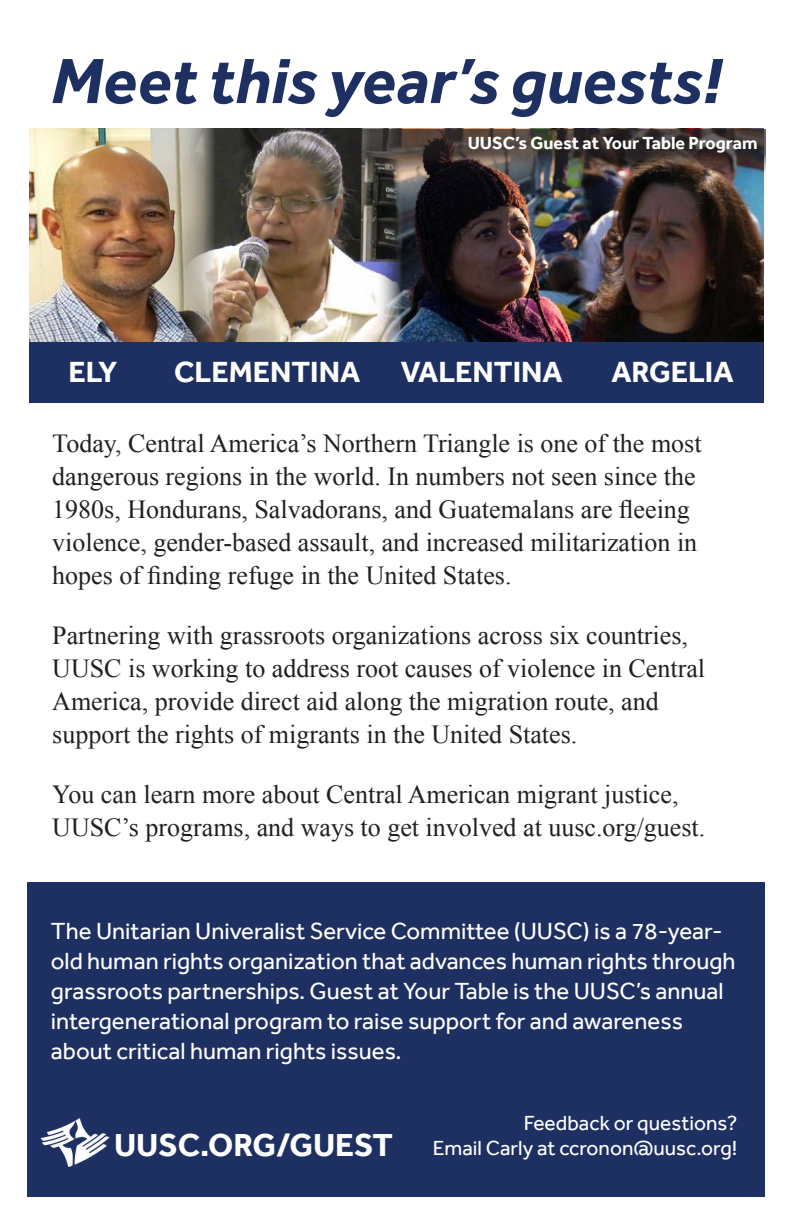
<style>
.page{position:relative;width:792px;height:1224px;background:#fff}
.page>*{position:absolute;margin:0;border:0;box-sizing:border-box;transform-origin:0 0}
.t1{font:italic 700 66px "Effra";color:#1e3062}
.t2{font:700 32.8px "Effra";color:#fff}
.t3{font:700 30px "Effra";color:#fff}
.t4{font:26px/33px "Times New Roman";color:#231f20}
.t5{font:24px/30px "Effra";color:#fff}
.t6{font:21px "Effra";color:#fff}
.t7{font:700 18px "Effra";color:#fff}
</style>
<div class="page">
<img style="left:595px;top:181px;width:169px;height:161px">
<img style="left:30px;top:129px;width:150px;height:213px">
<div style="left:27px;top:883px;width:738px;height:314px;background:#1e3062"></div>
<img style="left:180px;top:129px;width:195px;height:213px">
<img style="left:40px;top:1118px;width:70px;height:49px">
<img style="left:375px;top:181px;width:220px;height:161px">
<div style="left:30px;top:342px;width:734px;height:60px;background:#1e3062"></div>
<img style="left:325px;top:129px;width:441px;height:52px">
<p class="t1" style="left:51px;top:41px;width:672px">Meet this year’s guests!</p>
<p class="t7" style="left:468px;top:132px;width:291px">UUSC’s Guest at Your Table Program</p>
<p class="t3" style="left:68px;top:354px;width:50px">ELY</p>
<p class="t3" style="left:174px;top:354px;width:188px">CLEMENTINA</p>
<p class="t3" style="left:401px;top:354px;width:163px">VALENTINA</p>
<p class="t3" style="left:611px;top:354px;width:124px">ARGELIA</p>
<p class="t4" style="left:52px;top:426px;width:651px">Today, Central America’s Northern Triangle is one of the most dangerous regions in the world. In numbers not seen since the 1980s, Hondurans, Salvadorans, and Guatemalans are fleeing violence, gender-based assault, and increased militarization in hopes of finding refuge in the United States.</p>
<p class="t4" style="left:52px;top:618px;width:654px">Partnering with grassroots organizations across six countries, UUSC is working to address root causes of violence in Central America, provide direct aid along the migration route, and support the rights of migrants in the United States.</p>
<p class="t4" style="left:52px;top:777px;width:655px">You can learn more about Central American migrant justice,<br>UUSC’s programs, and ways to get involved at uusc.org/guest.</p>
<p class="t5" style="left:51px;top:916px;width:686px">The Unitarian Univeralist Service Committee (UUSC) is a 78-year&shy;old human rights organization that advances human rights through grassroots partnerships. Guest at Your Table is the UUSC’s annual intergenerational program to raise support for and awareness about critical human rights issues.</p>
<p class="t2" style="left:114px;top:1125px;width:280px">UUSC.ORG/GUEST</p>
<p class="t6" style="left:524px;top:1111px;width:215px">Feedback or questions?</p>
<p class="t6" style="left:433px;top:1136px;width:306px">Email Carly at ccronon@uusc.org!</p>
</div>
